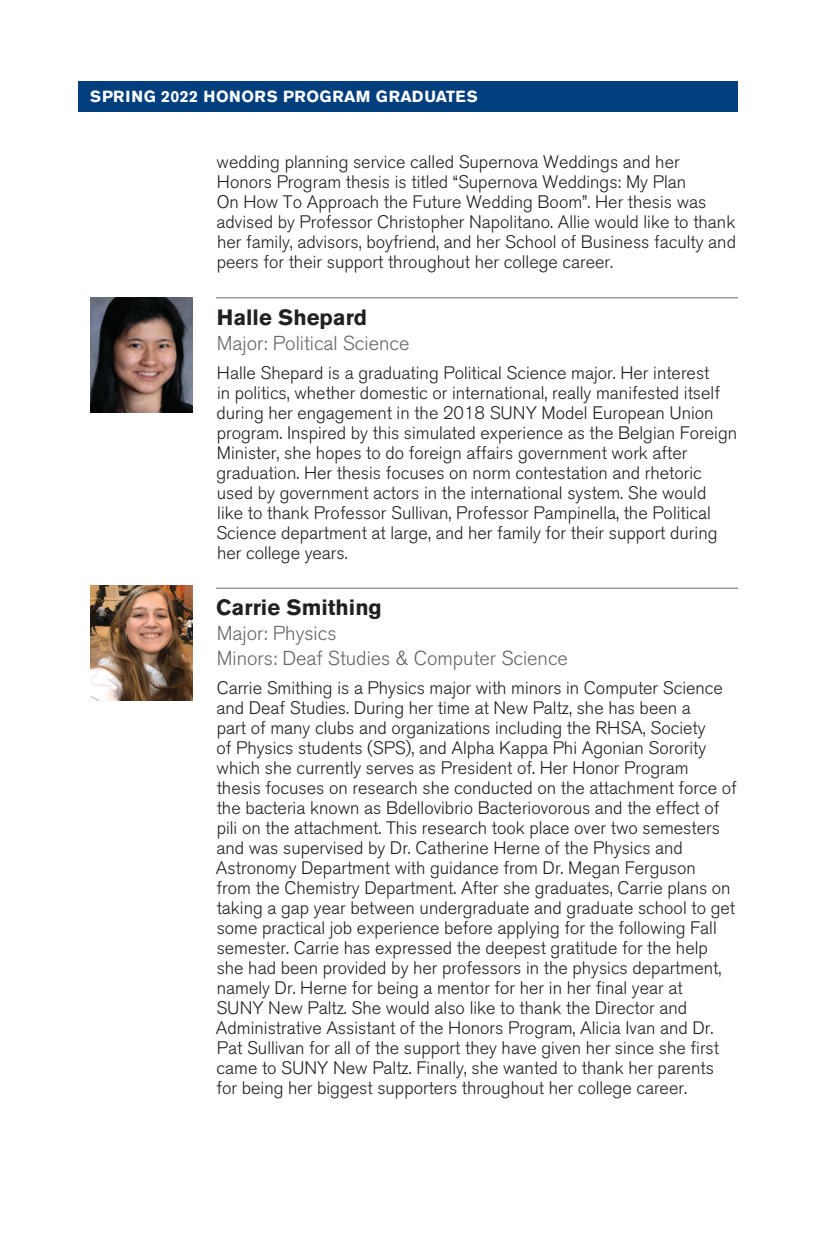
<style>
.page{position:relative;width:828px;height:1260px;background:#fff}
.page>*{position:absolute;margin:0;border:0;box-sizing:border-box;transform-origin:0 0}
.t1{font:700 22px "Akzidenz Grotesk BE";color:#231f20}
.t2{font:300 20px/25px "Akzidenz Grotesk BE";color:#64666a}
.t3{font:300 18px/20px "Akzidenz Grotesk BE";color:#231f20}
.t4{font:700 16px "Akzidenz Grotesk BE";letter-spacing:.02em;color:#fff}
</style>
<div class="page">
<div style="left:78px;top:81px;width:660px;height:30px;background:#003e7e"></div>
<hr style="left:216px;top:297px;width:522px;height:1px;background:#64666a">
<hr style="left:216px;top:588px;width:522px;height:1px;background:#64666a">
<img style="left:90px;top:297px;width:102px;height:116px">
<img style="left:90px;top:585px;width:102px;height:116px">
<p class="t4" style="left:90px;top:87px;width:389px">SPRING 2022 HONORS PROGRAM GRADUATES</p>
<p class="t3" style="left:216px;top:152px;width:521px">wedding planning service called Supernova Weddings and her Honors Program thesis is titled “Supernova Weddings: My Plan<br>On How To Approach the Future Wedding Boom”. Her thesis was advised by Professor Christopher Napolitano. Allie would like to thank her family, advisors, boyfriend, and her School of Business faculty and peers for their support throughout her college career.</p>
<p class="t1" style="left:217px;top:305px;width:152px">Halle Shepard</p>
<p class="t2" style="left:217px;top:331px;width:194px">Major: Political Science</p>
<p class="t3" style="left:216px;top:363px;width:522px">Halle Shepard is a graduating Political Science major. Her interest<br>in politics, whether domestic or international, really manifested itself during her engagement in the 2018 SUNY Model European Union program. Inspired by this simulated experience as the Belgian Foreign Minister, she hopes to do foreign affairs government work after graduation. Her thesis focuses on norm contestation and rhetoric used by government actors in the international system. She would<br>like to thank Professor Sullivan, Professor Pampinella, the Political Science department at large, and her family for their support during her college years.</p>
<p class="t1" style="left:216px;top:595px;width:167px">Carrie Smithing</p>
<p class="t2" style="left:217px;top:621px;width:353px">Major: Physics<br>Minors: Deaf Studies &amp; Computer Science</p>
<p class="t3" style="left:216px;top:678px;width:522px">Carrie Smithing is a Physics major with minors in Computer Science and Deaf Studies. During her time at New Paltz, she has been a<br>part of many clubs and organizations including the RHSA, Society<br>of Physics students (SPS), and Alpha Kappa Phi Agonian Sorority which she currently serves as President of. Her Honor Program<br>thesis focuses on research she conducted on the attachment force of the bacteria known as Bdellovibrio Bacteriovorous and the effect of pili on the attachment. This research took place over two semesters and was supervised by Dr. Catherine Herne of the Physics and Astronomy Department with guidance from Dr. Megan Ferguson<br>from the Chemistry Department. After she graduates, Carrie plans on taking a gap year between undergraduate and graduate school to get some practical job experience before applying for the following Fall semester. Carrie has expressed the deepest gratitude for the help she had been provided by her professors in the physics department, namely Dr. Herne for being a mentor for her in her final year at<br>SUNY New Paltz. She would also like to thank the Director and Administrative Assistant of the Honors Program, Alicia Ivan and Dr.<br>Pat Sullivan for all of the support they have given her since she first came to SUNY New Paltz. Finally, she wanted to thank her parents for being her biggest supporters throughout her college career.</p>
</div>
